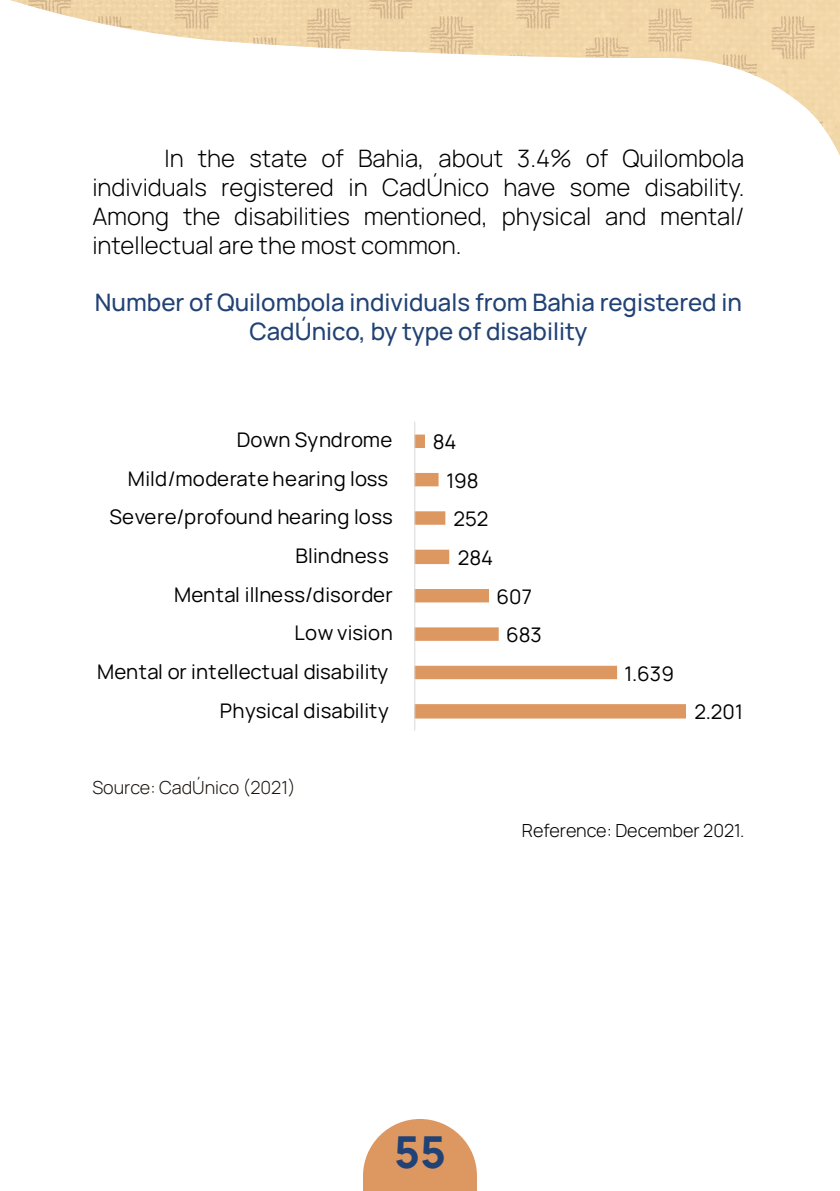
<style>
.page{position:relative;width:840px;height:1191px;background:#fff}
.page>*{position:absolute;margin:0;border:0;box-sizing:border-box;transform-origin:0 0}
.t1{font:800 44px "Manrope";color:#214275}
.t2{font:300 24px/28.8px "Manrope";color:#000;text-align:justify}
.t3{font:500 24px/28.8px "Manrope";color:#214275;text-align:center}
.t4{font:20.2px "Manrope";letter-spacing:.005em;color:#000}
.t5{font:300 18px "Manrope";color:#000}
.t6{font:300 18px "Manrope";color:#1d160f}
</style>
<div class="page">
<svg style="left:363px;top:1119px;width:113px;height:72px"></svg>
<svg style="left:10px;top:0;width:829px;height:154px"></svg>
<svg style="left:415px;top:434px;width:270px;height:284px"></svg>
<hr style="left:414px;top:421px;width:1px;height:309px;background:#d9d9d9">
<p class="t2" style="left:92px;top:143px;width:653px;text-indent:72px">In the state of Bahia, about 3.4% of Quilombola individuals registered in CadÚnico have some disability.<br>Among the disabilities mentioned, physical and mental/ intellectual are the most common.</p>
<p class="t3" style="left:95px;top:287px;width:648px">Number of Quilombola individuals from Bahia registered in<br>CadÚnico, by type of disability</p>
<p class="t4" style="left:236px;top:425px;width:157px">Down Syndrome</p>
<p class="t4" style="left:432px;top:427px;width:25px">84</p>
<p class="t4" style="left:128px;top:464px;width:261px">Mild/moderate hearing loss</p>
<p class="t4" style="left:446px;top:466px;width:34px">198</p>
<p class="t4" style="left:109px;top:503px;width:285px">Severe/profound hearing loss</p>
<p class="t4" style="left:453px;top:505px;width:36px">252</p>
<p class="t4" style="left:295px;top:541px;width:95px">Blindness</p>
<p class="t4" style="left:457px;top:543px;width:37px">284</p>
<p class="t4" style="left:174px;top:580px;width:220px">Mental illness/disorder</p>
<p class="t4" style="left:496px;top:582px;width:37px">607</p>
<p class="t4" style="left:294px;top:619px;width:100px">Low vision</p>
<p class="t4" style="left:506px;top:620px;width:37px">683</p>
<p class="t4" style="left:97px;top:657px;width:292px">Mental or intellectual disability</p>
<p class="t4" style="left:624px;top:659px;width:51px">1.639</p>
<p class="t4" style="left:220px;top:696px;width:170px">Physical disability</p>
<p class="t4" style="left:694px;top:698px;width:50px">2.201</p>
<p class="t6" style="left:92px;top:775px;width:205px">Source: CadÚnico (2021)</p>
<p class="t5" style="left:521px;top:818px;width:224px">Reference: December 2021.</p>
<h1 class="t1" style="left:394px;top:1120px;width:53px">55</h1>
</div>
